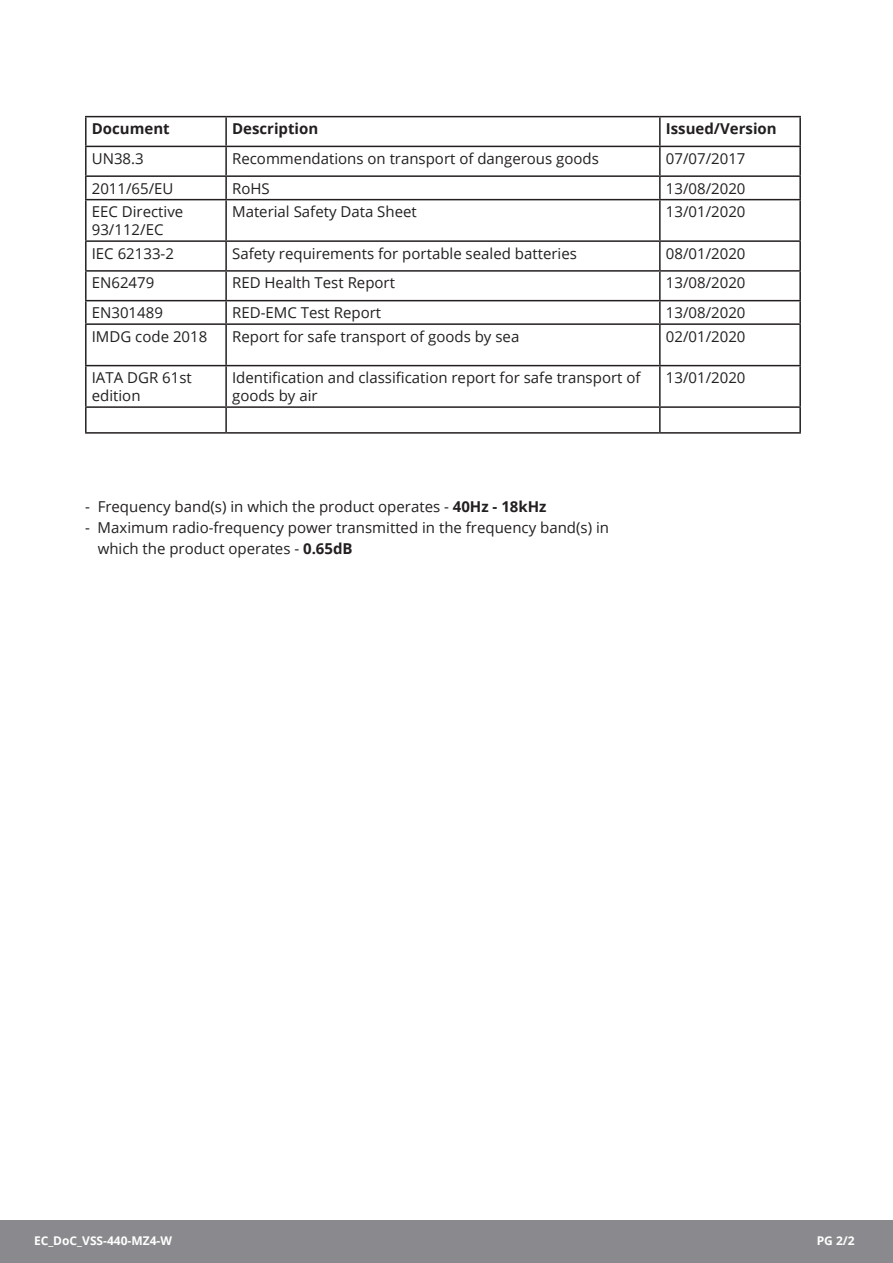
<style>
.page{position:relative;width:893px;height:1263px;background:#fff}
.page>*{position:absolute;margin:0;border:0;box-sizing:border-box;transform-origin:0 0}
.t1{font:15px/18px "Open Sans";color:#231f20}
.t2{font:700 15px "Open Sans";color:#231f20}
.t3{font:700 12px "Open Sans";color:#fff}
.s1{font-weight:700}
</style>
<div class="page">
<div style="left:0;top:1220px;width:893px;height:43px;background:#8a8a8e"></div>
<hr style="left:85px;top:116px;width:141px;height:1px;background:#231f20">
<hr style="left:85px;top:117px;width:2px;height:29px;background:#231f20">
<hr style="left:226px;top:116px;width:434px;height:1px;background:#231f20">
<hr style="left:225px;top:117px;width:2px;height:29px;background:#231f20">
<hr style="left:660px;top:116px;width:141px;height:1px;background:#231f20">
<hr style="left:659px;top:117px;width:2px;height:29px;background:#231f20">
<hr style="left:799px;top:117px;width:2px;height:29px;background:#231f20">
<hr style="left:85px;top:146px;width:141px;height:1px;background:#231f20">
<hr style="left:85px;top:147px;width:2px;height:28px;background:#231f20">
<hr style="left:226px;top:146px;width:434px;height:1px;background:#231f20">
<hr style="left:225px;top:147px;width:2px;height:28px;background:#231f20">
<hr style="left:660px;top:146px;width:141px;height:1px;background:#231f20">
<hr style="left:659px;top:147px;width:2px;height:28px;background:#231f20">
<hr style="left:799px;top:147px;width:2px;height:28px;background:#231f20">
<hr style="left:85px;top:175px;width:141px;height:2px;background:#231f20">
<hr style="left:85px;top:177px;width:2px;height:22px;background:#231f20">
<hr style="left:226px;top:175px;width:434px;height:2px;background:#231f20">
<hr style="left:225px;top:177px;width:2px;height:22px;background:#231f20">
<hr style="left:660px;top:175px;width:141px;height:2px;background:#231f20">
<hr style="left:659px;top:177px;width:2px;height:22px;background:#231f20">
<hr style="left:799px;top:177px;width:2px;height:22px;background:#231f20">
<hr style="left:85px;top:199px;width:141px;height:1px;background:#231f20">
<hr style="left:85px;top:200px;width:2px;height:40px;background:#231f20">
<hr style="left:226px;top:199px;width:434px;height:1px;background:#231f20">
<hr style="left:225px;top:200px;width:2px;height:40px;background:#231f20">
<hr style="left:660px;top:199px;width:141px;height:1px;background:#231f20">
<hr style="left:659px;top:200px;width:2px;height:40px;background:#231f20">
<hr style="left:799px;top:200px;width:2px;height:40px;background:#231f20">
<hr style="left:85px;top:240px;width:141px;height:2px;background:#231f20">
<hr style="left:85px;top:242px;width:2px;height:28px;background:#231f20">
<hr style="left:226px;top:240px;width:434px;height:2px;background:#231f20">
<hr style="left:225px;top:242px;width:2px;height:28px;background:#231f20">
<hr style="left:660px;top:240px;width:141px;height:2px;background:#231f20">
<hr style="left:659px;top:242px;width:2px;height:28px;background:#231f20">
<hr style="left:799px;top:242px;width:2px;height:28px;background:#231f20">
<hr style="left:85px;top:270px;width:141px;height:2px;background:#231f20">
<hr style="left:85px;top:272px;width:2px;height:28px;background:#231f20">
<hr style="left:226px;top:270px;width:434px;height:2px;background:#231f20">
<hr style="left:225px;top:272px;width:2px;height:28px;background:#231f20">
<hr style="left:660px;top:270px;width:141px;height:2px;background:#231f20">
<hr style="left:659px;top:272px;width:2px;height:28px;background:#231f20">
<hr style="left:799px;top:272px;width:2px;height:28px;background:#231f20">
<hr style="left:85px;top:300px;width:141px;height:1px;background:#231f20">
<hr style="left:85px;top:301px;width:2px;height:22px;background:#231f20">
<hr style="left:226px;top:300px;width:434px;height:1px;background:#231f20">
<hr style="left:225px;top:301px;width:2px;height:22px;background:#231f20">
<hr style="left:660px;top:300px;width:141px;height:1px;background:#231f20">
<hr style="left:659px;top:301px;width:2px;height:22px;background:#231f20">
<hr style="left:799px;top:301px;width:2px;height:22px;background:#231f20">
<hr style="left:85px;top:323px;width:141px;height:2px;background:#231f20">
<hr style="left:85px;top:325px;width:2px;height:40px;background:#231f20">
<hr style="left:226px;top:323px;width:434px;height:2px;background:#231f20">
<hr style="left:225px;top:325px;width:2px;height:40px;background:#231f20">
<hr style="left:660px;top:323px;width:141px;height:2px;background:#231f20">
<hr style="left:659px;top:325px;width:2px;height:40px;background:#231f20">
<hr style="left:799px;top:325px;width:2px;height:40px;background:#231f20">
<hr style="left:85px;top:365px;width:141px;height:1px;background:#231f20">
<hr style="left:85px;top:366px;width:2px;height:40px;background:#231f20">
<hr style="left:226px;top:365px;width:434px;height:1px;background:#231f20">
<hr style="left:225px;top:366px;width:2px;height:40px;background:#231f20">
<hr style="left:660px;top:365px;width:141px;height:1px;background:#231f20">
<hr style="left:659px;top:366px;width:2px;height:40px;background:#231f20">
<hr style="left:799px;top:366px;width:2px;height:40px;background:#231f20">
<hr style="left:85px;top:406px;width:141px;height:2px;background:#231f20">
<hr style="left:85px;top:408px;width:2px;height:24px;background:#231f20">
<hr style="left:226px;top:406px;width:434px;height:2px;background:#231f20">
<hr style="left:225px;top:408px;width:2px;height:24px;background:#231f20">
<hr style="left:660px;top:406px;width:141px;height:2px;background:#231f20">
<hr style="left:659px;top:408px;width:2px;height:24px;background:#231f20">
<hr style="left:799px;top:408px;width:2px;height:24px;background:#231f20">
<hr style="left:85px;top:432px;width:141px;height:2px;background:#231f20">
<hr style="left:226px;top:432px;width:434px;height:2px;background:#231f20">
<hr style="left:660px;top:432px;width:141px;height:2px;background:#231f20">
<p class="t2" style="left:92px;top:118px;width:79px">Document</p>
<p class="t2" style="left:232px;top:118px;width:88px">Description</p>
<p class="t2" style="left:666px;top:118px;width:112px">Issued/Version</p>
<p class="t1" style="left:92px;top:149px;width:53px">UN38.3</p>
<p class="t1" style="left:232px;top:149px;width:368px">Recommendations on transport of dangerous goods</p>
<p class="t1" style="left:666px;top:149px;width:81px">07/07/2017</p>
<p class="t1" style="left:92px;top:179px;width:83px">2011/65/EU</p>
<p class="t1" style="left:232px;top:179px;width:39px">RoHS</p>
<p class="t1" style="left:666px;top:179px;width:81px">13/08/2020</p>
<p class="t1" style="left:92px;top:202px;width:93px">EEC Directive<br>93/112/EC</p>
<p class="t1" style="left:232px;top:202px;width:186px">Material Safety Data Sheet</p>
<p class="t1" style="left:666px;top:202px;width:81px">13/01/2020</p>
<p class="t1" style="left:92px;top:244px;width:84px">IEC 62133-2</p>
<p class="t1" style="left:232px;top:244px;width:346px">Safety requirements for portable sealed batteries</p>
<p class="t1" style="left:666px;top:244px;width:81px">08/01/2020</p>
<p class="t1" style="left:92px;top:274px;width:64px">EN62479</p>
<p class="t1" style="left:232px;top:274px;width:164px">RED Health Test Report</p>
<p class="t1" style="left:666px;top:274px;width:81px">13/08/2020</p>
<p class="t1" style="left:92px;top:303px;width:73px">EN301489</p>
<p class="t1" style="left:232px;top:303px;width:151px">RED-EMC Test Report</p>
<p class="t1" style="left:666px;top:303px;width:81px">13/08/2020</p>
<p class="t1" style="left:92px;top:327px;width:117px">IMDG code 2018</p>
<p class="t1" style="left:232px;top:327px;width:289px">Report for safe transport of goods by sea</p>
<p class="t1" style="left:666px;top:327px;width:81px">02/01/2020</p>
<p class="t1" style="left:92px;top:368px;width:102px">IATA DGR 61st edition</p>
<p class="t1" style="left:232px;top:368px;width:410px">Identification and classification report for safe transport of goods by air</p>
<p class="t1" style="left:666px;top:368px;width:81px">13/01/2020</p>
<p class="t1" style="left:85px;top:497px;width:463px">- Frequency band(s) in which the product operates - <span class="s1">40Hz - 18kHz</span></p>
<p class="t1" style="left:98px;top:516px;width:513px;line-height:21px;text-indent:-13px">- Maximum radio-frequency power transmitted in the frequency band(s) in which the product operates - <span class="s1">0.65dB</span></p>
<p class="t3" style="left:34px;top:1232px;width:140px">EC_DoC_VSS-440-MZ4-W</p>
<p class="t3" style="left:817px;top:1232px;width:40px">PG 2/2</p>
</div>
